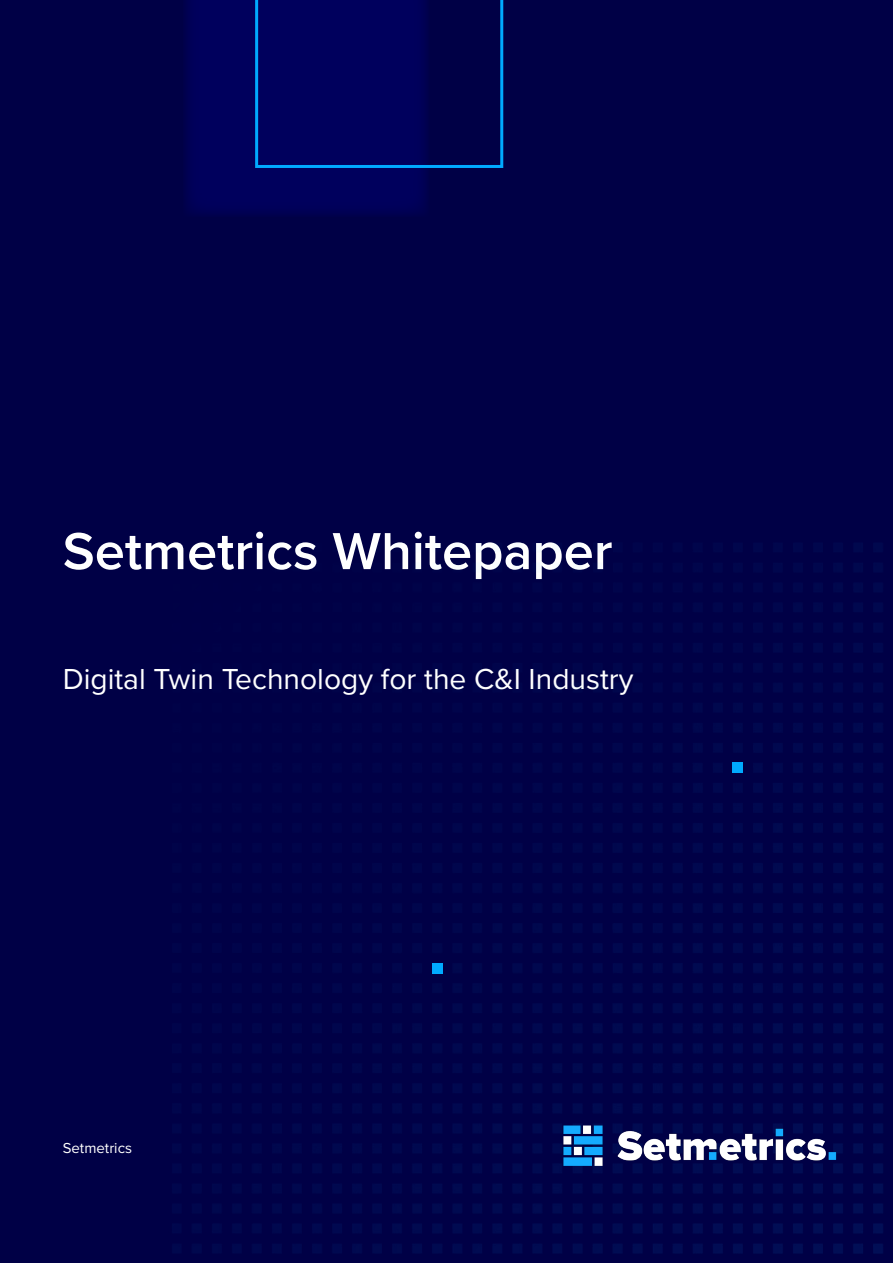
<style>
.page{position:relative;width:893px;height:1263px;background:#000046}
.page>*{position:absolute;margin:0;border:0;box-sizing:border-box;transform-origin:0 0}
.t1{font:600 54px "Proxima Nova";color:#fff}
.t2{font:30px "Proxima Nova";color:#fff}
.t3{font:15px "Proxima Nova";color:#fff}
</style>
<div class="page">
<img style="left:379px;top:730px;width:504px;height:523px">
<img style="left:561px;top:1125px;width:277px;height:41px">
<div style="left:183px;top:0;width:246px;height:217px;background:#00005d"></div>
<svg style="left:255px;top:0;width:248px;height:168px"></svg>
<div style="left:432px;top:963px;width:11px;height:10px;background:#0af"></div>
<div style="left:732px;top:763px;width:10px;height:10px;background:#0af"></div>
<p class="t1" style="left:63px;top:511px;width:551px">Setmetrics Whitepaper</p>
<p class="t2" style="left:63px;top:657px;width:572px">Digital Twin Technology for the C&amp;I Industry</p>
<p class="t3" style="left:63px;top:1137px;width:71px">Setmetrics</p>
</div>
